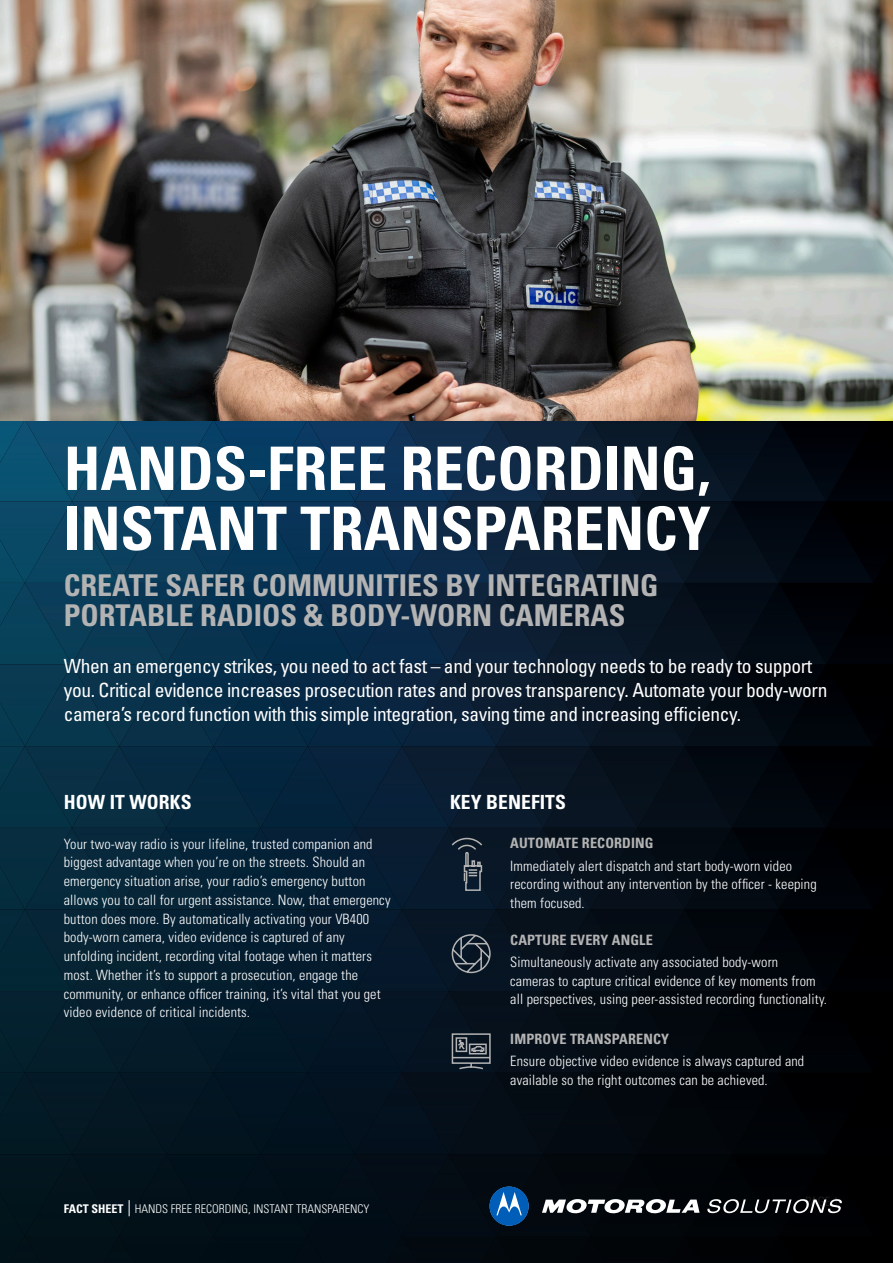
<style>
.page{position:relative;width:893px;height:1263px;background:#fff}
.page>*{position:absolute;margin:0;border:0;box-sizing:border-box;transform-origin:0 0}
.t1{font:700 condensed 60px/60px "Univers LT Std";color:#fff}
.Table_Cell_headers{font:700 condensed 30px/30px "Univers LT Std";color:#b3b3b3}
.t2{font:condensed 19.5px/24px "Univers LT Std";letter-spacing:-.02em;color:#fff}
.t3{font:700 condensed 19.5px "Univers LT Std";letter-spacing:.005em;color:#fff}
.t4{font:300 condensed 14.25px/18.8px "Univers LT Std";letter-spacing:.01em;color:#fff}
.t5{font:700 condensed 14.25px "Univers LT Std";letter-spacing:.01em;color:#b3b3b3}
.t6{font:300 condensed 12.75px "Univers LT Std";color:#231f20}
.t7{font:300 condensed 12px "Univers LT Std";color:#fff}
.s1{font-weight:700}
</style>
<div class="page">
<img style="left:0;top:0;width:893px;height:79px">
<img style="left:0;top:79px;width:893px;height:1184px">
<p class="t1" style="left:64px;top:438px;width:648px">HANDS-FREE RECORDING,<br>INSTANT TRANSPARENCY</p>
<p class="Table_Cell_headers" style="left:64px;top:570px;width:596px">CREATE SAFER COMMUNITIES BY INTEGRATING<br>PORTABLE RADIOS &amp; BODY-WORN CAMERAS</p>
<p class="t2" style="left:64px;top:654px;width:765px">When an emergency strikes, you need to act fast – and your technology needs to be ready to support you. Critical evidence increases prosecution rates and proves transparency. Automate your body-worn camera’s record function with this simple integration, saving time and increasing efficiency.</p>
<p class="t3" style="left:64px;top:790px;width:129px">HOW IT WORKS</p>
<p class="t3" style="left:450px;top:790px;width:117px">KEY BENEFITS</p>
<p class="t5" style="left:510px;top:834px;width:145px">AUTOMATE RECORDING</p>
<p class="t4" style="left:510px;top:856px;width:308px">Immediately alert dispatch and start body-worn video recording without any intervention by the officer - keeping them focused.</p>
<p class="t5" style="left:510px;top:931px;width:144px">CAPTURE EVERY ANGLE</p>
<p class="t4" style="left:510px;top:953px;width:318px;line-height:18.3px">Simultaneously activate any associated body-worn<br>cameras to capture critical evidence of key moments from all perspectives, using peer-assisted recording functionality.</p>
<p class="t5" style="left:510px;top:1030px;width:160px">IMPROVE TRANSPARENCY</p>
<p class="t4" style="left:510px;top:1052px;width:295px;line-height:18.3px">Ensure objective video evidence is always captured and available so the right outcomes can be achieved.</p>
<p class="t4" style="left:64px;top:834px;width:328px">Your two-way radio is your lifeline, trusted companion and biggest advantage when you’re on the streets. Should an emergency situation arise, your radio’s emergency button allows you to call for urgent assistance. Now, that emergency button does more. By automatically activating your VB400 body-worn camera, video evidence is captured of any unfolding incident, recording vital footage when it matters most. Whether it’s to support a prosecution, engage the community, or enhance officer training, it’s vital that you get video evidence of critical incidents.</p>
<p class="t7" style="left:64px;top:1202px;width:307px"><span class="s1">FACT SHEET</span> HANDS FREE RECORDING, INSTANT TRANSPARENCY</p>
<p class="t6" style="left:805px;top:1194px;width:35px">PAGE 1</p>
</div>
